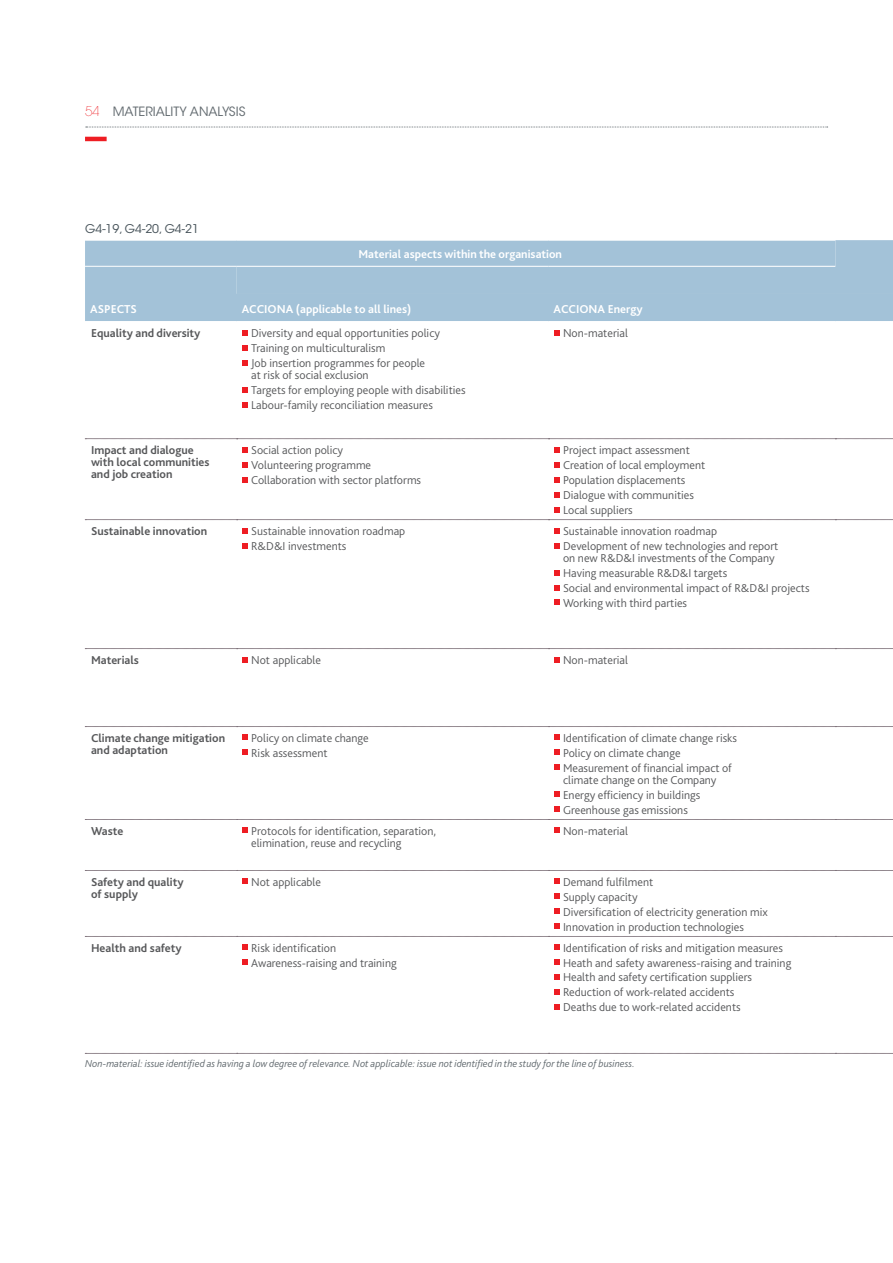
<style>
.page{position:relative;width:893px;height:1263px;background:#fff}
.page>*{position:absolute;margin:0;border:0;box-sizing:border-box;transform-origin:0 0}
.t1{font:12.75px "ITC Avant Garde Std";color:#626a6f}
.Tabla_Texto_normal{font:300 12px/12px "Bliss Pro";color:#57585a}
.Tabla_Texto_normal-2{font:700 12px/12px "Bliss Pro";color:#57585a}
.Tabla_Concepto_años{font:700 12px "Bliss Pro";color:#fff}
.Gráfico_Unidades{font:12px "ITC Avant Garde Std";color:#465259}
.Tabla_nota{font:italic 300 10.5px "Bliss Pro";color:#626a6f}
.s1{font-weight:200;font-size:13.5px;color:#ee1d23}
</style>
<div class="page">
<svg style="left:86px;top:127px;width:742px;height:1px"></svg>
<hr style="left:85px;top:137px;width:22px;height:4px;background:#ee1d23">
<div style="left:85px;top:241px;width:808px;height:80px;background:#a3c2d8"></div>
<div style="left:237px;top:240px;width:656px;height:54px;background:#a3c2d8"></div>
<svg style="left:85px;top:438px;width:808px;height:1px"></svg>
<svg style="left:85px;top:519px;width:808px;height:1px"></svg>
<svg style="left:85px;top:648px;width:808px;height:1px"></svg>
<svg style="left:85px;top:726px;width:808px;height:1px"></svg>
<svg style="left:85px;top:819px;width:808px;height:1px"></svg>
<svg style="left:85px;top:870px;width:808px;height:1px"></svg>
<svg style="left:85px;top:936px;width:808px;height:1px"></svg>
<hr style="left:237px;top:240px;width:312px;height:1px;background:#fff">
<hr style="left:549px;top:240px;width:286px;height:1px;background:#fff">
<hr style="left:85px;top:266px;width:152px;height:1px;background:#fff">
<hr style="left:237px;top:266px;width:312px;height:1px;background:#fff">
<hr style="left:549px;top:266px;width:286px;height:1px;background:#fff">
<hr style="left:237px;top:294px;width:312px;height:1px;background:#a3c2d8">
<hr style="left:549px;top:294px;width:286px;height:1px;background:#a3c2d8">
<hr style="left:835px;top:294px;width:58px;height:1px;background:#a3c2d8">
<svg style="left:243px;top:330px;width:5px;height:5px"></svg>
<svg style="left:243px;top:345px;width:5px;height:5px"></svg>
<svg style="left:243px;top:360px;width:5px;height:5px"></svg>
<svg style="left:243px;top:387px;width:5px;height:5px"></svg>
<svg style="left:243px;top:402px;width:5px;height:5px"></svg>
<svg style="left:554px;top:330px;width:6px;height:5px"></svg>
<svg style="left:243px;top:447px;width:5px;height:5px"></svg>
<svg style="left:243px;top:462px;width:5px;height:5px"></svg>
<svg style="left:243px;top:477px;width:5px;height:5px"></svg>
<svg style="left:554px;top:447px;width:6px;height:5px"></svg>
<svg style="left:554px;top:462px;width:6px;height:5px"></svg>
<svg style="left:554px;top:477px;width:6px;height:5px"></svg>
<svg style="left:554px;top:492px;width:6px;height:5px"></svg>
<svg style="left:554px;top:507px;width:6px;height:5px"></svg>
<svg style="left:243px;top:528px;width:5px;height:5px"></svg>
<svg style="left:243px;top:543px;width:5px;height:5px"></svg>
<svg style="left:554px;top:528px;width:6px;height:5px"></svg>
<svg style="left:554px;top:543px;width:6px;height:5px"></svg>
<svg style="left:554px;top:570px;width:6px;height:5px"></svg>
<svg style="left:554px;top:585px;width:6px;height:5px"></svg>
<svg style="left:554px;top:600px;width:6px;height:5px"></svg>
<svg style="left:243px;top:657px;width:5px;height:5px"></svg>
<svg style="left:554px;top:657px;width:6px;height:5px"></svg>
<svg style="left:243px;top:735px;width:5px;height:5px"></svg>
<svg style="left:243px;top:750px;width:5px;height:5px"></svg>
<svg style="left:554px;top:735px;width:6px;height:5px"></svg>
<svg style="left:554px;top:750px;width:6px;height:5px"></svg>
<svg style="left:554px;top:765px;width:6px;height:5px"></svg>
<svg style="left:554px;top:792px;width:6px;height:5px"></svg>
<svg style="left:554px;top:807px;width:6px;height:5px"></svg>
<svg style="left:243px;top:828px;width:5px;height:5px"></svg>
<svg style="left:554px;top:828px;width:6px;height:5px"></svg>
<svg style="left:243px;top:879px;width:5px;height:5px"></svg>
<svg style="left:554px;top:879px;width:6px;height:5px"></svg>
<svg style="left:554px;top:894px;width:6px;height:5px"></svg>
<svg style="left:554px;top:909px;width:6px;height:5px"></svg>
<svg style="left:554px;top:924px;width:6px;height:5px"></svg>
<svg style="left:243px;top:945px;width:5px;height:5px"></svg>
<svg style="left:243px;top:960px;width:5px;height:5px"></svg>
<svg style="left:554px;top:945px;width:6px;height:5px"></svg>
<svg style="left:554px;top:960px;width:6px;height:5px"></svg>
<svg style="left:554px;top:975px;width:6px;height:5px"></svg>
<svg style="left:554px;top:990px;width:6px;height:5px"></svg>
<svg style="left:554px;top:1004px;width:6px;height:6px"></svg>
<svg style="left:84px;top:1053px;width:809px;height:1px"></svg>
<p class="t1" style="left:85px;top:103px;width:162px"><span class="s1">54</span> MATERIALITY ANALYSIS</p>
<p class="Gráfico_Unidades" style="left:85px;top:221px;width:115px">G4-19, G4-20, G4-21</p>
<p class="Tabla_Concepto_años" style="left:358px;top:246px;width:205px">Material aspects within the organisation</p>
<p class="Tabla_Concepto_años" style="left:90px;top:302px;width:48px">ASPECTS</p>
<p class="Tabla_Concepto_años" style="left:242px;top:302px;width:171px">ACCIONA (applicable to all lines)</p>
<p class="Tabla_Concepto_años" style="left:554px;top:302px;width:91px">ACCIONA Energy</p>
<p class="Tabla_Texto_normal-2" style="left:91px;top:327px;width:111px">Equality and diversity</p>
<p class="Tabla_Texto_normal" style="left:251px;top:327px;width:190px">Diversity and equal opportunities policy</p>
<p class="Tabla_Texto_normal" style="left:251px;top:341px;width:136px">Training on multiculturalism</p>
<p class="Tabla_Texto_normal" style="left:251px;top:356px;width:175px">Job insertion programmes for people at risk of social exclusion</p>
<p class="Tabla_Texto_normal" style="left:251px;top:383px;width:216px">Targets for employing people with disabilities</p>
<p class="Tabla_Texto_normal" style="left:251px;top:398px;width:183px">Labour-family reconciliation measures</p>
<p class="Tabla_Texto_normal" style="left:563px;top:327px;width:66px">Non-material</p>
<p class="Tabla_Texto_normal-2" style="left:91px;top:443px;width:120px">Impact and dialogue with local communities and job creation</p>
<p class="Tabla_Texto_normal" style="left:251px;top:443px;width:94px">Social action policy</p>
<p class="Tabla_Texto_normal" style="left:251px;top:458px;width:122px">Volunteering programme</p>
<p class="Tabla_Texto_normal" style="left:251px;top:473px;width:171px">Collaboration with sector platforms</p>
<p class="Tabla_Texto_normal-2" style="left:91px;top:524px;width:118px">Sustainable innovation</p>
<p class="Tabla_Texto_normal" style="left:251px;top:524px;width:156px">Sustainable innovation roadmap</p>
<p class="Tabla_Texto_normal" style="left:251px;top:539px;width:97px">R&amp;D&amp;I investments</p>
<p class="Tabla_Texto_normal" style="left:563px;top:443px;width:128px">Project impact assessment</p>
<p class="Tabla_Texto_normal" style="left:563px;top:458px;width:144px">Creation of local employment</p>
<p class="Tabla_Texto_normal" style="left:563px;top:473px;width:124px">Population displacements</p>
<p class="Tabla_Texto_normal" style="left:563px;top:488px;width:133px">Dialogue with communities</p>
<p class="Tabla_Texto_normal" style="left:563px;top:503px;width:71px">Local suppliers</p>
<p class="Tabla_Texto_normal" style="left:563px;top:524px;width:156px">Sustainable innovation roadmap</p>
<p class="Tabla_Texto_normal" style="left:563px;top:539px;width:217px">Development of new technologies and report on new R&amp;D&amp;I investments of the Company</p>
<p class="Tabla_Texto_normal" style="left:563px;top:566px;width:166px">Having measurable R&amp;D&amp;I targets</p>
<p class="Tabla_Texto_normal" style="left:563px;top:581px;width:248px">Social and environmental impact of R&amp;D&amp;I projects</p>
<p class="Tabla_Texto_normal" style="left:563px;top:596px;width:126px">Working with third parties</p>
<p class="Tabla_Texto_normal-2" style="left:91px;top:653px;width:49px">Materials</p>
<p class="Tabla_Texto_normal" style="left:251px;top:653px;width:71px">Not applicable</p>
<p class="Tabla_Texto_normal" style="left:563px;top:653px;width:66px">Non-material</p>
<p class="Tabla_Texto_normal-2" style="left:91px;top:731px;width:136px">Climate change mitigation and adaptation</p>
<p class="Tabla_Texto_normal" style="left:251px;top:731px;width:119px">Policy on climate change</p>
<p class="Tabla_Texto_normal" style="left:251px;top:746px;width:78px">Risk assessment</p>
<p class="Tabla_Texto_normal" style="left:563px;top:731px;width:176px">Identification of climate change risks</p>
<p class="Tabla_Texto_normal" style="left:563px;top:746px;width:119px">Policy on climate change</p>
<p class="Tabla_Texto_normal" style="left:563px;top:761px;width:170px">Measurement of financial impact of climate change on the Company</p>
<p class="Tabla_Texto_normal" style="left:563px;top:788px;width:139px">Energy efficiency in buildings</p>
<p class="Tabla_Texto_normal" style="left:563px;top:803px;width:126px">Greenhouse gas emissions</p>
<p class="Tabla_Texto_normal-2" style="left:91px;top:824px;width:34px">Waste</p>
<p class="Tabla_Texto_normal" style="left:251px;top:824px;width:187px">Protocols for identification, separation, elimination, reuse and recycling</p>
<p class="Tabla_Texto_normal" style="left:563px;top:824px;width:66px">Non-material</p>
<p class="Tabla_Texto_normal-2" style="left:91px;top:875px;width:94px">Safety and quality of supply</p>
<p class="Tabla_Texto_normal" style="left:251px;top:875px;width:71px">Not applicable</p>
<p class="Tabla_Texto_normal" style="left:563px;top:875px;width:92px">Demand fulfilment</p>
<p class="Tabla_Texto_normal" style="left:563px;top:890px;width:76px">Supply capacity</p>
<p class="Tabla_Texto_normal" style="left:563px;top:905px;width:206px">Diversification of electricity generation mix</p>
<p class="Tabla_Texto_normal" style="left:563px;top:920px;width:182px">Innovation in production technologies</p>
<p class="Tabla_Texto_normal-2" style="left:91px;top:941px;width:92px">Health and safety</p>
<p class="Tabla_Texto_normal" style="left:251px;top:941px;width:87px">Risk identification</p>
<p class="Tabla_Texto_normal" style="left:251px;top:956px;width:147px">Awareness-raising and training</p>
<p class="Tabla_Texto_normal" style="left:563px;top:941px;width:221px">Identification of risks and mitigation measures</p>
<p class="Tabla_Texto_normal" style="left:563px;top:956px;width:230px">Heath and safety awareness-raising and training</p>
<p class="Tabla_Texto_normal" style="left:563px;top:971px;width:191px">Health and safety certification suppliers</p>
<p class="Tabla_Texto_normal" style="left:563px;top:986px;width:173px">Reduction of work-related accidents</p>
<p class="Tabla_Texto_normal" style="left:563px;top:1001px;width:179px">Deaths due to work-related accidents</p>
<p class="Tabla_nota" style="left:85px;top:1057px;width:551px">Non-material: issue identified as having a low degree of relevance. Not applicable: issue not identified in the study for the line of business.</p>
</div>
